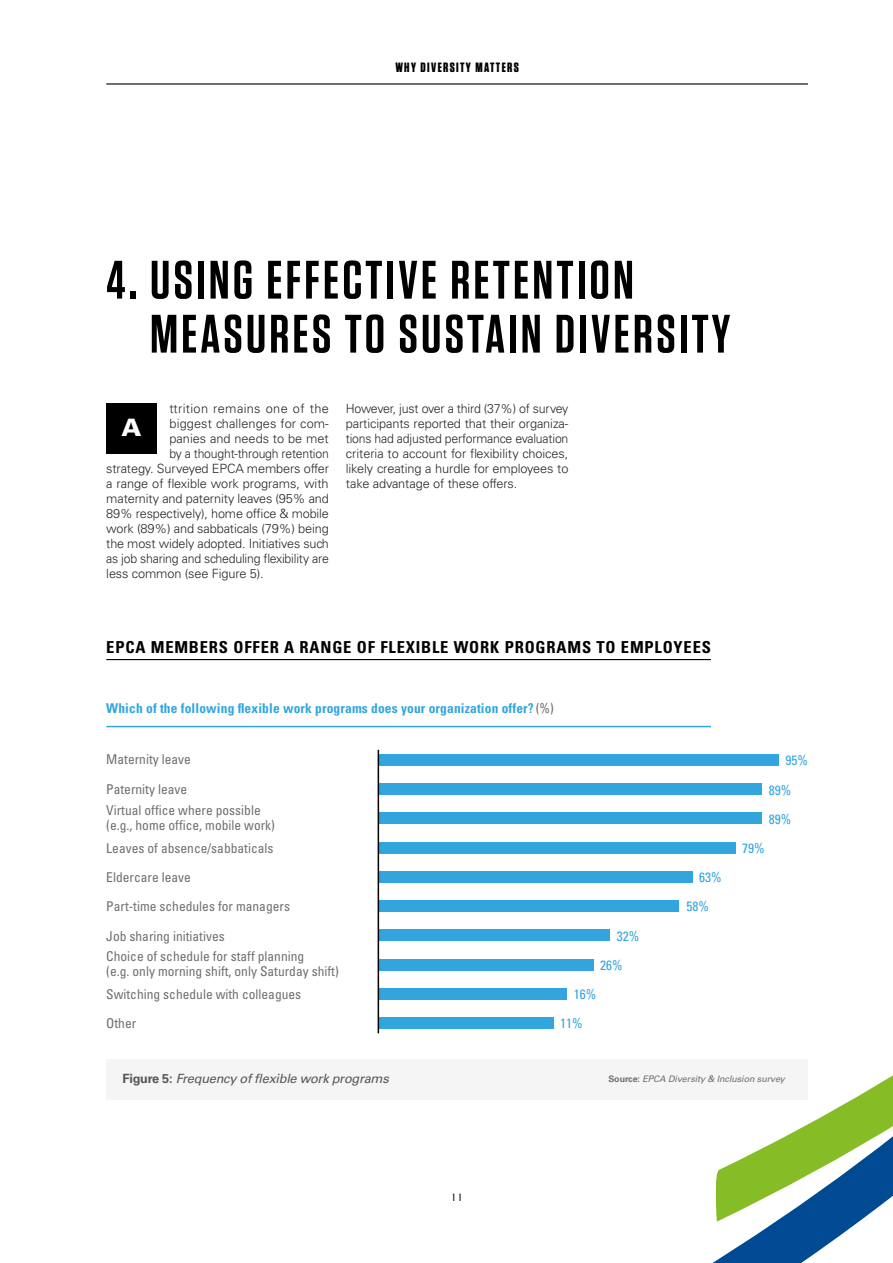
<style>
.page{position:relative;width:893px;height:1263px;background:#fff}
.page>*{position:absolute;margin:0;border:0;box-sizing:border-box;transform-origin:0 0}
.TITLE_-_1{font:600 54px/54px "Tungsten";letter-spacing:.06em;color:#000}
.BODY{font:900 24px "Univers LT Std";color:#fff}
.INTERTITLE{font:700 condensed 16.5px "Univers LT Std";letter-spacing:.05em;color:#000}
.t1{font:condensed 13.5px/15px "Univers LT Std";color:#6f6f6e}
.t2{font:700 condensed 13.5px "Univers LT Std";letter-spacing:.01em;color:#32a5df}
.t3{font:condensed 13.5px "Univers LT Std";color:#32a5df}
.vignet{font:700 13.5px "Tungsten";letter-spacing:.1em;color:#000}
.BODY-2{font:300 12.75px/15px "Univers LT Std";letter-spacing:-.01em;color:#272727;text-align:justify}
.LEGENDE_FIGURE{font:italic 12.75px "Univers LT Std";letter-spacing:-.02em;color:#575756}
.BODY-3{font:300 12.75px "Univers LT Std";letter-spacing:-.01em;color:#272727;scale:.96 1}
.BODY-4{font:300 12.75px "Univers LT Std";letter-spacing:.025em;color:#272727}
.t4{font:10.5px "Cheltenham BT";color:#000}
.LEGENDE_FIGURE-2{font:italic 9px "Univers LT Std";letter-spacing:-.01em;color:#6f6f6e}
.s1{font-weight:400;color:#6f6f6e}
.s2{font-weight:700;font-style:normal}
</style>
<div class="page">
<hr style="left:106px;top:83px;width:702px;height:2px;background:#000">
<div style="left:106px;top:1059px;width:702px;height:40px;background:#f5f5f5"></div>
<hr style="left:106px;top:659px;width:605px;height:1px;background:#000">
<hr style="left:106px;top:726px;width:605px;height:1px;background:#32a5df">
<div style="left:379px;top:754px;width:399px;height:12px;background:#32a5df"></div>
<div style="left:379px;top:784px;width:383px;height:11px;background:#32a5df"></div>
<div style="left:379px;top:813px;width:383px;height:11px;background:#32a5df"></div>
<div style="left:379px;top:842px;width:356px;height:11px;background:#32a5df"></div>
<div style="left:379px;top:871px;width:313px;height:11px;background:#32a5df"></div>
<div style="left:379px;top:900px;width:300px;height:12px;background:#32a5df"></div>
<div style="left:379px;top:930px;width:230px;height:11px;background:#32a5df"></div>
<div style="left:379px;top:959px;width:214px;height:11px;background:#32a5df"></div>
<div style="left:379px;top:988px;width:188px;height:11px;background:#32a5df"></div>
<div style="left:379px;top:1017px;width:174px;height:11px;background:#32a5df"></div>
<div style="left:106px;top:404px;width:51px;height:50px;background:#000"></div>
<hr style="left:378px;top:750px;width:1px;height:283px;background:#000">
<svg style="left:648px;top:83px;width:211px;height:1180px"></svg>
<svg style="left:715px;top:83px;width:178px;height:1139px"></svg>
<p class="vignet" style="left:395px;top:61px;width:125px">WHY DIVERSITY MATTERS</p>
<p class="TITLE_-_1" style="left:150px;top:254px;width:582px;text-indent:-44px">4. USING EFFECTIVE RETENTION<br>MEASURES TO SUSTAIN DIVERSITY</p>
<p class="BODY-4" style="left:170px;top:400px;width:161px">ttrition remains one of the</p>
<p class="BODY-2" style="left:170px;top:416px;width:161px">biggest challenges for com-</p>
<p class="BODY-2" style="left:170px;top:431px;width:161px">panies and needs to be met</p>
<p class="BODY-3" style="left:170px;top:445px;width:167px">by a thought-through retention</p>
<p class="BODY-2" style="left:106px;top:461px;width:224px">strategy. Surveyed EPCA members offer</p>
<p class="BODY-2" style="left:106px;top:476px;width:224px">a range of flexible work programs, with</p>
<p class="BODY-2" style="left:106px;top:491px;width:224px">maternity and paternity leaves (95% and</p>
<p class="BODY-2" style="left:106px;top:506px;width:224px">89% respectively), home office &amp; mobile</p>
<p class="BODY-2" style="left:106px;top:521px;width:224px">work (89%) and sabbaticals (79%) being</p>
<p class="BODY-2" style="left:106px;top:536px;width:224px">the most widely adopted. Initiatives such</p>
<p class="BODY-2" style="left:106px;top:551px;width:224px">as job sharing and scheduling flexibility are</p>
<p class="BODY-2" style="left:106px;top:566px;width:159px">less common (see Figure 5).</p>
<p class="BODY" style="left:122px;top:413px;width:21px">A</p>
<p class="BODY-2" style="left:346px;top:401px;width:224px">However, just over a third (37%) of survey participants reported that their organiza&shy;tions had adjusted performance evaluation criteria to account for flexibility choices, likely creating a hurdle for employees to take advantage of these offers.</p>
<p class="INTERTITLE" style="left:106px;top:637px;width:606px">EPCA MEMBERS OFFER A RANGE OF FLEXIBLE WORK PROGRAMS TO EMPLOYEES</p>
<p class="t2" style="left:106px;top:700px;width:449px">Which of the following flexible work programs does your organization offer? <span class="s1">(%)</span></p>
<p class="t1" style="left:106px;top:751px;width:86px">Maternity leave</p>
<p class="t1" style="left:106px;top:781px;width:82px">Paternity leave</p>
<p class="t1" style="left:106px;top:803px;width:170px">Virtual office where possible (e.g., home office, mobile work)</p>
<p class="t1" style="left:106px;top:840px;width:169px">Leaves of absence/sabbaticals</p>
<p class="t1" style="left:106px;top:869px;width:86px">Eldercare leave</p>
<p class="t1" style="left:106px;top:898px;width:185px">Part-time schedules for managers</p>
<p class="t1" style="left:106px;top:928px;width:120px">Job sharing initiatives</p>
<p class="t1" style="left:106px;top:949px;width:234px">Choice of schedule for staff planning<br>(e.g. only morning shift, only Saturday shift)</p>
<p class="t1" style="left:106px;top:987px;width:196px">Switching schedule with colleagues</p>
<p class="t1" style="left:106px;top:1015px;width:31px">Other</p>
<p class="t3" style="left:617px;top:927px;width:24px">32%</p>
<p class="t3" style="left:600px;top:956px;width:24px">26%</p>
<p class="t3" style="left:574px;top:985px;width:24px">16%</p>
<p class="t3" style="left:560px;top:1014px;width:24px">11%</p>
<p class="t3" style="left:699px;top:868px;width:24px">63%</p>
<p class="t3" style="left:686px;top:898px;width:24px">58%</p>
<p class="t3" style="left:785px;top:751px;width:24px">95%</p>
<p class="t3" style="left:769px;top:781px;width:24px">89%</p>
<p class="t3" style="left:769px;top:810px;width:24px">89%</p>
<p class="t3" style="left:742px;top:839px;width:24px">79%</p>
<p class="LEGENDE_FIGURE" style="left:123px;top:1071px;width:268px"><span class="s2">Figure 5:</span> Frequency of flexible work programs</p>
<p class="LEGENDE_FIGURE-2" style="left:608px;top:1073px;width:178px"><span class="s2">Source:</span> EPCA Diversity &amp; Inclusion survey</p>
<p class="t4" style="left:451px;top:1190px;width:13px">11</p>
</div>
